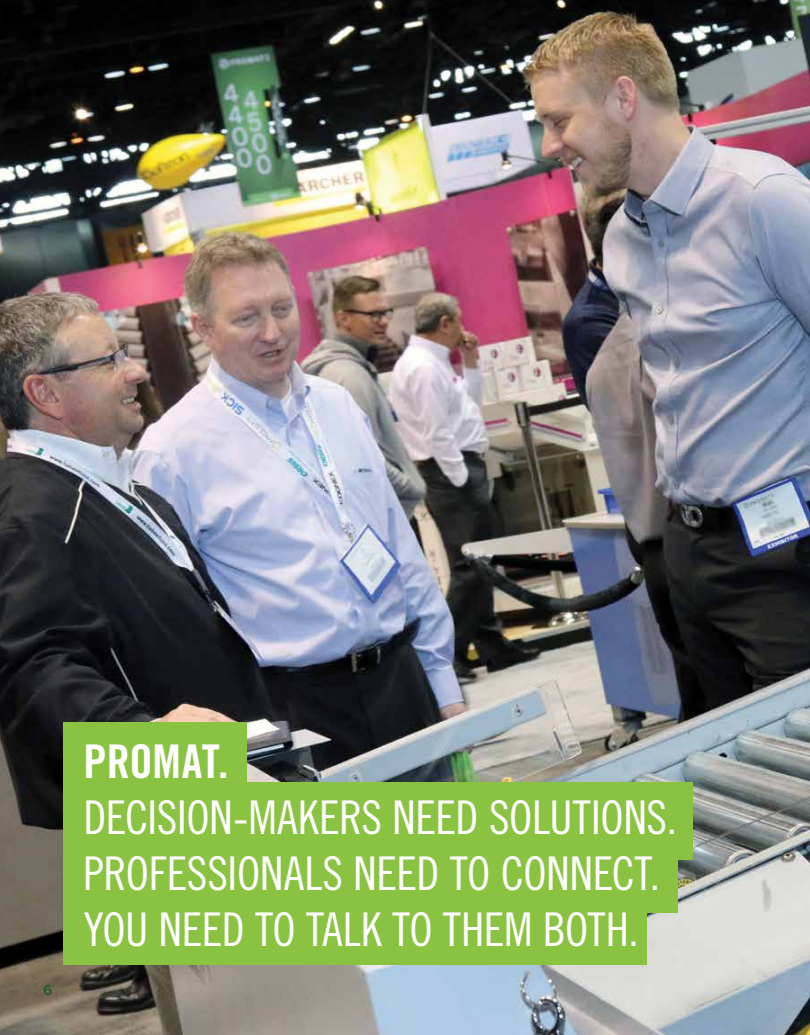
<style>
.page{position:relative;width:810px;height:1035px;background:#fff}
.page>*{position:absolute;margin:0;border:0;box-sizing:border-box;transform-origin:0 0}
.t1{font:46.5px/55.8px "Trade Gothic LT Std Cn 18";letter-spacing:-.01em;color:#fff}
.t2{font:46.5px "Trade Gothic LT Std Bd Cn 20";letter-spacing:-.005em;color:#fff}
.t3{font:700 13.75px "Benton Sans";color:#245c2e}
</style>
<div class="page">
<img style="left:0;top:0;width:810px;height:1035px">
<div style="left:63px;top:782px;width:630px;height:78px;background:#8ac342"></div>
<div style="left:63px;top:723px;width:184px;height:77px;background:#8ac342"></div>
<div style="left:63px;top:887px;width:583px;height:78px;background:#8ac342"></div>
<div style="left:63px;top:835px;width:614px;height:77px;background:#8ac342"></div>
<p class="t3" style="left:43px;top:982px;width:10px">6</p>
<p class="t2" style="left:83px;top:733px;width:146px">PROMAT.</p>
<p class="t1" style="left:83px;top:789px;width:595px">DECISION-MAKERS NEED SOLUTIONS.<br>PROFESSIONALS NEED TO CONNECT.<br>YOU NEED TO TALK TO THEM BOTH.</p>
</div>
